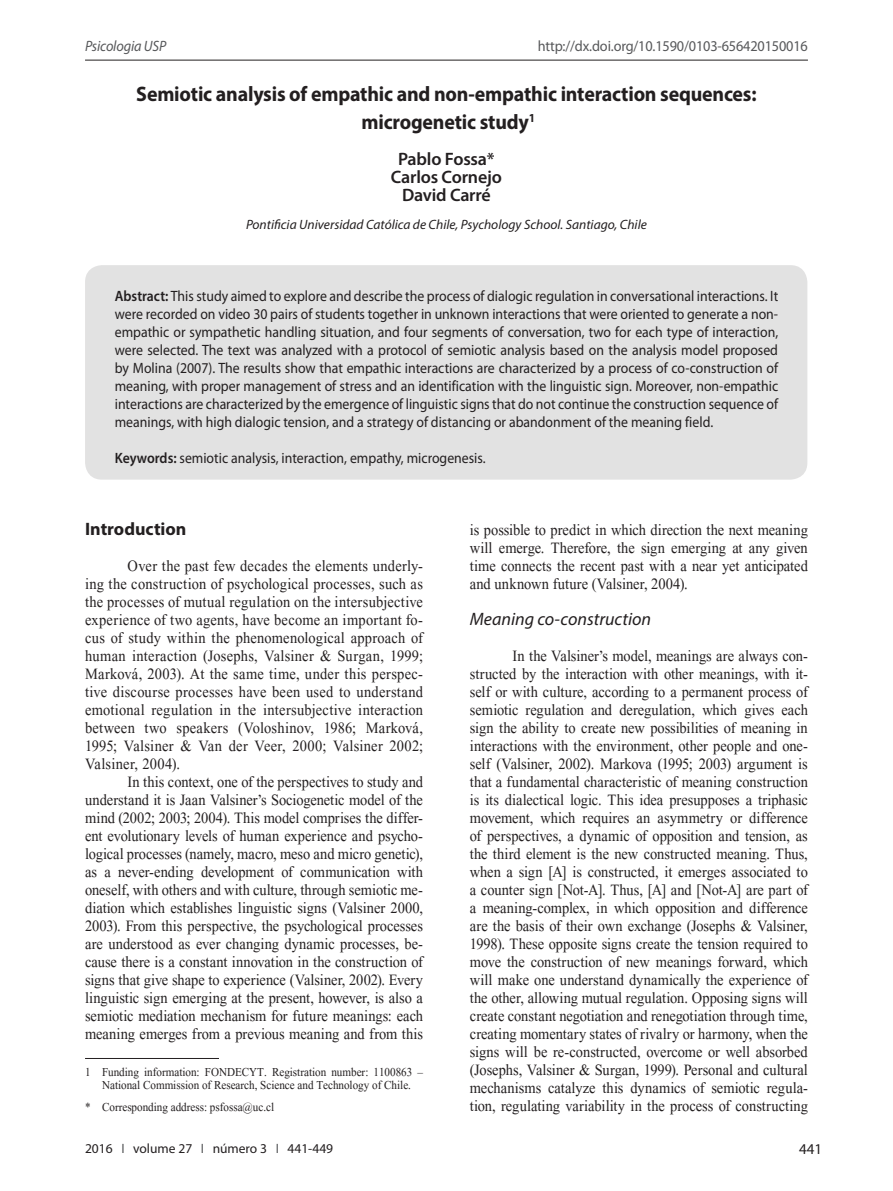
<style>
.page{position:relative;width:893px;height:1191px;background:#fff}
.page>*{position:absolute;margin:0;border:0;box-sizing:border-box;transform-origin:0 0}
.titulo{font:700 21px/28.5px "Myriad Pro";letter-spacing:-.01em;color:#231f20;text-align:center;scale:.95 1}
.texto{font:19.5px/18px "Aparajita";letter-spacing:.005em;color:#231f20;text-align:justify;scale:.92 1}
.titulo-2{font:600 18px "Myriad Pro";letter-spacing:-.01em;color:#231f20}
.sub_2{font:italic 18px "Myriad Pro";color:#231f20}
.sub1{font:700 18px "Myriad Pro";color:#231f20}
.resumo{font:15px/18px "Myriad Pro";color:#231f20;text-align:justify;scale:.92 1}
.RODAPE{font:15px/13.5px "Aparajita";color:#231f20;text-align:center;scale:.92 1}
.t1{font:15px "Myriad Pro";letter-spacing:-.01em;color:#57585a;scale:.95 1}
.t2{font:italic 15px "Myriad Pro";letter-spacing:-.01em;color:#57585a;scale:.95 1}
.resumo-2{font:15px "Myriad Pro";color:#231f20}
.instituicao{font:italic 13.5px "Myriad Pro";color:#231f20}
.t3{font:13.5px "Myriad Pro";color:#231f20}
.s1{font-weight:600}
.s2{color:#57585a}
</style>
<div class="page">
<hr style="left:85px;top:60px;width:723px;height:1px;background:#231f20">
<div style="left:85px;top:265px;width:722px;height:214px;background:#e2e2e2;border-radius:17px"></div>
<hr style="left:85px;top:1058px;width:134px;height:1px;background:#231f20">
<p class="t2" style="left:85px;top:36px;width:87px">Psicologia USP</p>
<p class="t1" style="left:538px;top:37px;width:286px">http://dx.doi.org/10.1590/0103-656420150016</p>
<p class="titulo" style="left:136px;top:79px;width:654px">Semiotic analysis of empathic and non-empathic interaction sequences: microgenetic study<sup>1</sup></p>
<p class="titulo-2" style="left:398px;top:148px;width:98px">Pablo Fossa*</p>
<p class="titulo-2" style="left:391px;top:166px;width:113px">Carlos Cornejo</p>
<p class="titulo-2" style="left:402px;top:184px;width:90px">David Carré</p>
<p class="instituicao" style="left:246px;top:216px;width:402px">Pontificia Universidad Católica de Chile, Psychology School. Santiago, Chile</p>
<p class="resumo" style="left:115px;top:287px;width:723px"><span class="s1">Abstract:</span> This study aimed to explore and describe the process of dialogic regulation in conversational interactions. It were recorded on video 30 pairs of students together in unknown interactions that were oriented to generate a non&shy;empathic or sympathetic handling situation, and four segments of conversation, two for each type of interaction, were selected. The text was analyzed with a protocol of semiotic analysis based on the analysis model proposed by Molina (2007). The results show that empathic interactions are characterized by a process of co-construction of meaning, with proper management of stress and an identification with the linguistic sign. Moreover, non-empathic interactions are characterized by the emergence of linguistic signs that do not continue the construction sequence of meanings, with high dialogic tension, and a strategy of distancing or abandonment of the meaning field.</p>
<p class="resumo" style="left:115px;top:449px;width:405px"><span class="s1">Keywords:</span> semiotic analysis, interaction, empathy, microgenesis.</p>
<p class="sub1" style="left:85px;top:517px;width:103px">Introduction</p>
<p class="texto" style="left:85px;top:558px;width:369px;text-indent:43px">Over the past few decades the elements underly&shy;ing the construction of psychological processes, such as the processes of mutual regulation on the intersubjective experience of two agents, have become an important fo&shy;cus of study within the phenomenological approach of human interaction (Josephs, Valsiner &amp; Surgan, 1999; Marková, 2003). At the same time, under this perspec&shy;tive discourse processes have been used to understand emotional regulation in the intersubjective interaction between two speakers (Voloshinov, 1986; Marková, 1995; Valsiner &amp; Van der Veer, 2000; Valsiner 2002; Valsiner, 2004).</p>
<p class="texto" style="left:85px;top:774px;width:369px;text-indent:43px">In this context, one of the perspectives to study and understand it is Jaan Valsiner’s Sociogenetic model of the mind (2002; 2003; 2004). This model comprises the differ&shy;ent evolutionary levels of human experience and psycho&shy;logical processes (namely, macro, meso and micro genetic), as a never-ending development of communication with oneself, with others and with culture, through semiotic me&shy;diation which establishes linguistic signs (Valsiner 2000, 2003). From this perspective, the psychological processes are understood as ever changing dynamic processes, be&shy;cause there is a constant innovation in the construction of signs that give shape to experience (Valsiner, 2002). Every linguistic sign emerging at the present, however, is also a semiotic mediation mechanism for future meanings: each meaning emerges from a previous meaning and from this</p>
<p class="RODAPE" style="left:85px;top:1065px;width:369px">1 Funding information: FONDECYT. Registration number: 1100863 –<br>National Commission of Research, Science and Technology of Chile.</p>
<p class="RODAPE" style="left:85px;top:1101px;width:207px">* Corresponding address: psfossa@uc.cl</p>
<p class="texto" style="left:470px;top:522px;width:369px">is possible to predict in which direction the next meaning will emerge. Therefore, the sign emerging at any given time connects the recent past with a near yet anticipated and unknown future (Valsiner, 2004).</p>
<p class="sub_2" style="left:470px;top:608px;width:183px">Meaning co-construction</p>
<p class="texto" style="left:470px;top:648px;width:369px;text-indent:43px">In the Valsiner’s model, meanings are always con&shy;structed by the interaction with other meanings, with it&shy;self or with culture, according to a permanent process of semiotic regulation and deregulation, which gives each sign the ability to create new possibilities of meaning in interactions with the environment, other people and one&shy;self (Valsiner, 2002). Markova (1995; 2003) argument is that a fundamental characteristic of meaning construction is its dialectical logic. This idea presupposes a triphasic movement, which requires an asymmetry or difference of perspectives, a dynamic of opposition and tension, as the third element is the new constructed meaning. Thus, when a sign [A] is constructed, it emerges associated to a counter sign [Not-A]. Thus, [A] and [Not-A] are part of a meaning-complex, in which opposition and difference are the basis of their own exchange (Josephs &amp; Valsiner, 1998). These opposite signs create the tension required to move the construction of new meanings forward, which will make one understand dynamically the experience of the other, allowing mutual regulation. Opposing signs will create constant negotiation and renegotiation through time, creating momentary states of rivalry or harmony, when the signs will be re-constructed, overcome or well absorbed (Josephs, Valsiner &amp; Surgan, 1999). Personal and cultural mechanisms catalyze this dynamics of semiotic regula&shy;tion, regulating variability in the process of constructing</p>
<p class="t3" style="left:85px;top:1140px;width:250px">2016 <span class="s2">I</span> volume 27 <span class="s2">I</span> número 3 <span class="s2">I</span> 441-449</p>
<p class="resumo-2" style="left:799px;top:1139px;width:25px">441</p>
</div>
